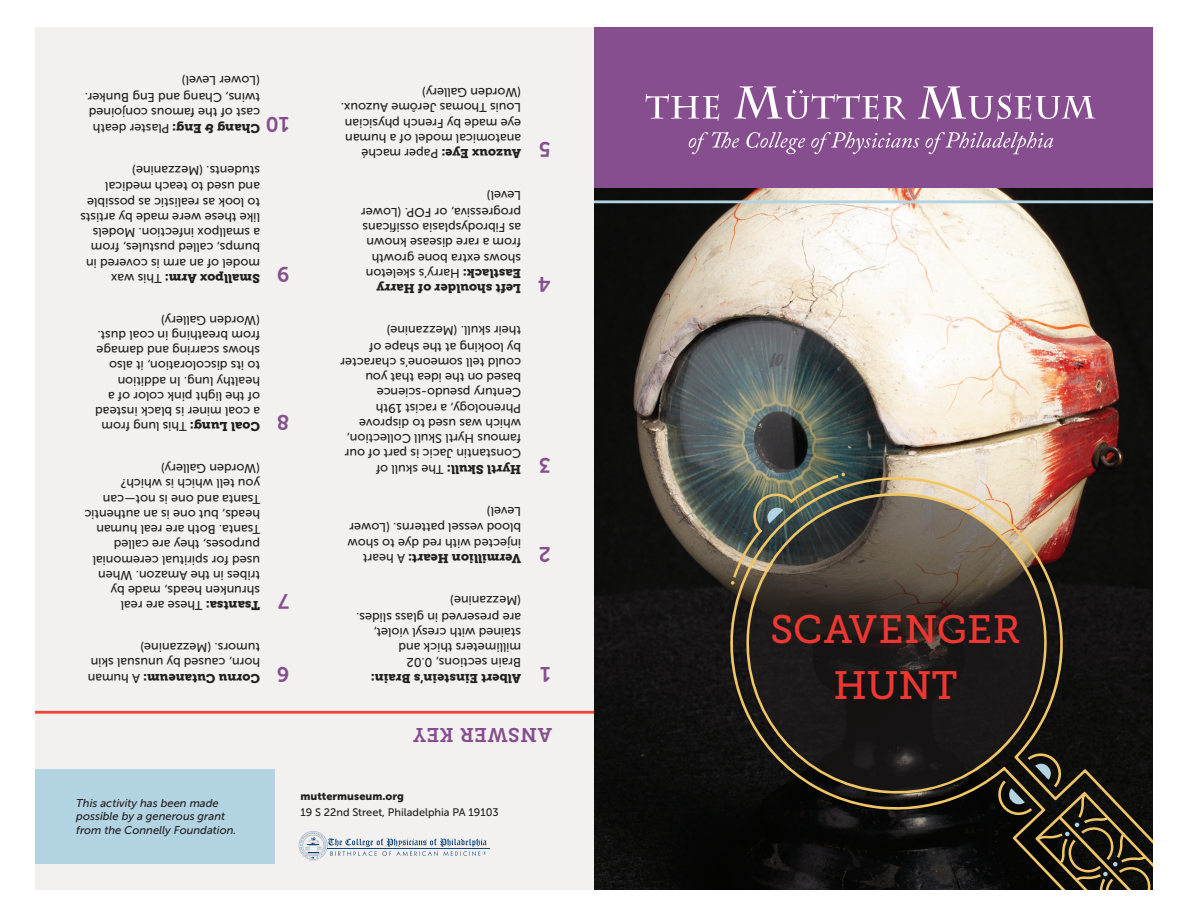
<style>
.page{position:relative;width:1188px;height:918px;background:#fff}
.page>*{position:absolute;margin:0;border:0;box-sizing:border-box;transform-origin:0 0}
.t1{font:39.45px/55.5px "Museo Slab 500";color:#ee3731;text-align:center}
.t2{font:20.85px "Museo Sans 700";color:#864e8e}
.t3{font:19.8px "Museo Slab 700";letter-spacing:.025em;color:#864e8e}
.t4{font:12.75px/15.3px "Museo Sans 500";color:#231f20}
.t5{font:12.75px "Museo Slab 900";color:#231f20}
.t6{font:italic 11.25px/13.5px "Museo Sans 500";color:#231f20}
.t7{font:10.95px "Museo Sans 500";color:#231f20}
.t8{font:10.95px "Museo Sans 900";color:#231f20}
.s1{font-family:"Museo Slab 900"}
.s2{font-family:"Museo Sans 500"}
.s3{font-family:"Museo Sans 700";font-size:20.85px;color:#864e8e}
</style>
<div class="page">
<div style="left:594px;top:27px;width:558px;height:190px;background:#864e8e"></div>
<img style="left:594px;top:189px;width:558px;height:701px">
<div style="left:36px;top:27px;width:558px;height:863px;background:#f2f1f0"></div>
<svg style="left:646px;top:94px;width:73px;height:27px"></svg>
<svg style="left:734px;top:86px;width:172px;height:35px"></svg>
<svg style="left:918px;top:86px;width:177px;height:36px"></svg>
<svg style="left:689px;top:132px;width:50px;height:22px"></svg>
<svg style="left:746px;top:132px;width:59px;height:22px"></svg>
<svg style="left:811px;top:132px;width:108px;height:22px"></svg>
<svg style="left:926px;top:132px;width:127px;height:22px"></svg>
<hr style="left:594px;top:200px;width:558px;height:3px;background:#b2d3e2">
<svg style="left:730px;top:477px;width:422px;height:413px;background:#1d1916"></svg>
<svg style="left:730px;top:623px;width:2px;height:14px"></svg>
<svg style="left:740px;top:485px;width:313px;height:315px;background:#3b342c"></svg>
<svg style="left:997px;top:753px;width:155px;height:137px;background:#2e281a"></svg>
<svg style="left:731px;top:473px;width:114px;height:112px;background:#595c4f"></svg>
<div style="left:36px;top:769px;width:239px;height:95px;background:#b2d3e2"></div>
<hr style="left:327px;top:848px;width:163px;height:1px;background:#0f457a">
<svg style="left:299px;top:831px;width:188px;height:29px"></svg>
<hr style="left:36px;top:711px;width:558px;height:3px;background:#ef4737">
<p class="t4" style="left:260px;top:88px;width:80px;rotate:-180deg">(Lower Level)</p>
<p class="t4" style="left:260px;top:136px;width:177px;rotate:-180deg"><span class="s1">Chang &amp; Eng:</span> Plaster death cast of the famous conjoined twins, Chang and Eng Bunker.</p>
<h2 class="t2" style="left:290px;top:135px;width:25px;rotate:-180deg">10</h2>
<p class="t4" style="left:260px;top:178px;width:129px;rotate:-180deg">students. (Mezzanine)</p>
<p class="t4" style="left:260px;top:271px;width:181px;rotate:-180deg">model of an arm is covered in bumps, called pustules, from<br>a smallpox infection. Models like these were made by artists to look as realistic as possible and used to teach medical</p>
<p class="t5" style="left:260px;top:286px;width:150px;rotate:-180deg">Smallpox Arm: <span class="s2">This wax</span></p>
<p class="t4" style="left:260px;top:434px;width:166px;rotate:-180deg"><span class="s1">Coal Lung:</span> This lung from a coal miner is black instead of the light pink color of a healthy lung. In addition<br>to its discoloration, it also shows scarring and damage from breathing in coal dust. (Worden Gallery)</p>
<p class="t4" style="left:260px;top:613px;width:177px;rotate:-180deg"><span class="s1">Tsantsa:</span> These are real shrunken heads, made by tribes in the Amazon. When used for spiritual ceremonial purposes, they are called<br>Tsanta. Both are real human heads, but one is an authentic<br>Tsanta and one is not—can you tell which is which? (Worden Gallery)</p>
<p class="t4" style="left:260px;top:670px;width:171px;rotate:-180deg">horn, caused by unusual skin tumors. (Mezzanine)</p>
<p class="t5" style="left:260px;top:686px;width:174px;rotate:-180deg">Cornu Cutaneum: <span class="s2">A human</span></p>
<h2 class="t2" style="left:290px;top:286px;width:14px;rotate:-180deg">9</h2>
<h2 class="t2" style="left:290px;top:434px;width:14px;rotate:-180deg">8</h2>
<h2 class="t2" style="left:290px;top:613px;width:13px;rotate:-180deg">7</h2>
<h2 class="t2" style="left:290px;top:685px;width:14px;rotate:-180deg">6</h2>
<p class="t4" style="left:521px;top:146px;width:182px;rotate:-180deg">anatomical model of a human eye made by French physician<br>Louis Thomas Jerôme Auzoux. (Worden Gallery)</p>
<p class="t5" style="left:521px;top:161px;width:161px;rotate:-180deg">Auzoux Eye: <span class="s2">Paper maché</span></p>
<p class="t4" style="left:521px;top:203px;width:36px;rotate:-180deg">Level)</p>
<h2 class="t2" style="left:551px;top:161px;width:13px;rotate:-180deg">5</h2>
<p class="t4" style="left:521px;top:281px;width:162px;rotate:-180deg"><span class="s1">Eastlack:</span> Harry’s skeleton shows extra bone growth from a rare disease known as Fibrodysplasia ossificans progressiva, or FOP. (Lower</p>
<p class="t5" style="left:551px;top:296px;width:176px;rotate:-180deg"><span class="s3">4</span> Left shoulder of Harry</p>
<p class="t4" style="left:521px;top:338px;width:136px;rotate:-180deg">their skull. (Mezzanine)</p>
<p class="t4" style="left:521px;top:461px;width:182px;rotate:-180deg">Constantin Jacic is part of our famous Hyrtl Skull Collection, which was used to disprove<br>Phrenology, a racist 19th<br>Century pseudo-science based on the idea that you could tell someone’s character by looking at the shape of</p>
<p class="t5" style="left:521px;top:476px;width:147px;rotate:-180deg">Hyrtl Skull: <span class="s2">The skull of</span></p>
<p class="t4" style="left:521px;top:519px;width:36px;rotate:-180deg">Level)</p>
<p class="t4" style="left:521px;top:551px;width:175px;rotate:-180deg">injected with red dye to show blood vessel patterns. (Lower</p>
<p class="t5" style="left:521px;top:566px;width:160px;rotate:-180deg">Vermillion Heart: <span class="s2">A heart</span></p>
<p class="t4" style="left:521px;top:608px;width:73px;rotate:-180deg">(Mezzanine)</p>
<h2 class="t2" style="left:551px;top:476px;width:13px;rotate:-180deg">3</h2>
<h2 class="t2" style="left:551px;top:566px;width:14px;rotate:-180deg">2</h2>
<p class="t4" style="left:521px;top:670px;width:166px;rotate:-180deg">Brain sections, 0.02 millimeters thick and stained with cresyl violet, are preserved in glass slides.</p>
<p class="t5" style="left:551px;top:686px;width:181px;rotate:-180deg"><span class="s3">1</span> Albert Einstein’s Brain:</p>
<h3 class="t3" style="left:552px;top:747px;width:140px;rotate:-180deg">ANSWER KEY</h3>
<p class="t6" style="left:76px;top:796px;width:162px">This activity has been made possible by a generous grant from the Connelly Foundation.</p>
<p class="t8" style="left:300px;top:790px;width:105px">muttermuseum.org</p>
<p class="t7" style="left:300px;top:806px;width:200px">19 S 22nd Street, Philadelphia PA 19103</p>
<h1 class="t1" style="left:770px;top:602px;width:252px">SCAVENGER<br>HUNT</h1>
</div>
